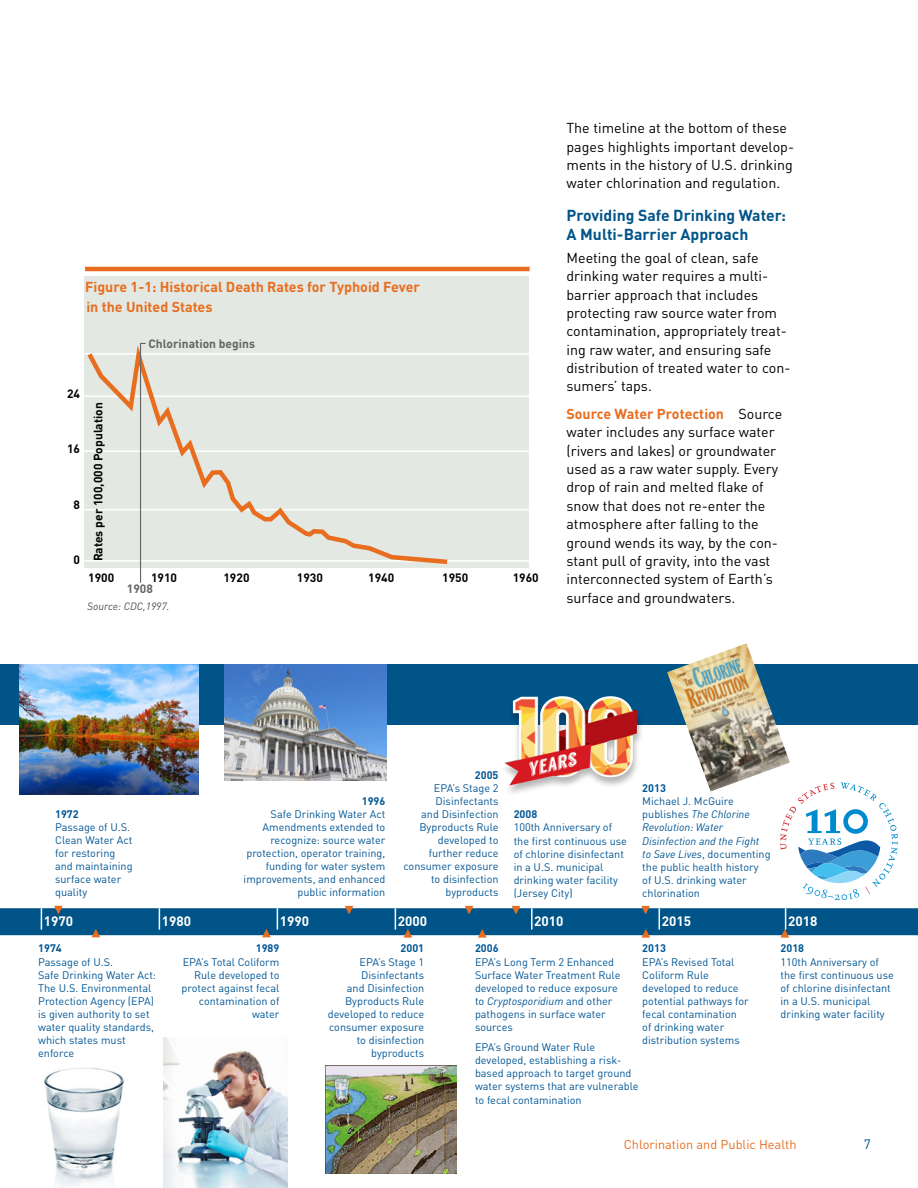
<style>
.page{position:relative;width:918px;height:1188px;background:#fff}
.page>*{position:absolute;margin:0;border:0;box-sizing:border-box;transform-origin:0 0}
.t1{font:700 15.75px/18.8px "DINOT";color:#005488}
.t2{font:14.25px/18.3px "DINOT";color:#000}
.t3{font:700 14.25px/19.5px "DINOT";color:#e86d1f}
.t4{font:700 13.5px "DINOT";color:#fff}
.t5{font:13.5px "DINOT";color:#005488}
.t6{font:12.75px "DINOT";color:#e86d1f}
.t7{font:700 12px "DINOT";color:#000}
.t8{font:700 12px "DINOT";color:#636466}
.t9{font:10.8px/13px "DINOT";color:#005695}
.t10{font:700 10.8px "DINOT";color:#005695}
.t11{font:italic 10.5px "DINOT";color:#4d4d4f}
.s1{font-weight:700;color:#e86d1f}
.s2{font-style:italic}
</style>
<div class="page">
<div style="left:0;top:664px;width:918px;height:60px;background:#005488"></div>
<div style="left:0;top:908px;width:918px;height:27px;background:#005488"></div>
<div style="left:85px;top:276px;width:444px;height:292px;background:#e3e8e2"></div>
<hr style="left:85px;top:267px;width:445px;height:4px;background:#e86d1f">
<hr style="left:84px;top:396px;width:446px;height:1px;background:#fff">
<hr style="left:84px;top:353px;width:446px;height:2px;background:#fff">
<hr style="left:84px;top:450px;width:446px;height:2px;background:#fff">
<hr style="left:84px;top:509px;width:446px;height:1px;background:#fff">
<hr style="left:84px;top:560px;width:446px;height:2px;background:#fff">
<svg style="left:84px;top:335px;width:368px;height:232px"></svg>
<svg style="left:41px;top:908px;width:1px;height:22px"></svg>
<svg style="left:159px;top:908px;width:1px;height:22px"></svg>
<svg style="left:277px;top:908px;width:1px;height:22px"></svg>
<svg style="left:395px;top:908px;width:1px;height:22px"></svg>
<hr style="left:531px;top:908px;width:2px;height:22px;background:#fff">
<svg style="left:659px;top:908px;width:1px;height:22px"></svg>
<img style="left:667px;top:643px;width:123px;height:148px">
<div style="left:500px;top:696px;width:144px;height:101px;background:#000;opacity:.29"></div>
<img style="left:563px;top:696px;width:48px;height:14px">
<img style="left:325px;top:1066px;width:132px;height:107px">
<img style="left:224px;top:664px;width:162px;height:116px">
<img style="left:20px;top:664px;width:179px;height:131px">
<img style="left:44px;top:1068px;width:80px;height:119px">
<img style="left:163px;top:1038px;width:125px;height:150px">
<svg style="left:92px;top:929px;width:8px;height:8px"></svg>
<svg style="left:262px;top:929px;width:9px;height:8px"></svg>
<svg style="left:345px;top:906px;width:8px;height:9px"></svg>
<svg style="left:465px;top:906px;width:8px;height:9px"></svg>
<svg style="left:641px;top:906px;width:9px;height:9px"></svg>
<svg style="left:512px;top:906px;width:8px;height:9px"></svg>
<svg style="left:404px;top:929px;width:8px;height:9px"></svg>
<svg style="left:478px;top:929px;width:9px;height:9px"></svg>
<svg style="left:642px;top:929px;width:8px;height:9px"></svg>
<svg style="left:781px;top:908px;width:8px;height:30px"></svg>
<svg style="left:54px;top:906px;width:9px;height:8px"></svg>
<svg style="left:139px;top:342px;width:8px;height:241px"></svg>
<svg style="left:780px;top:782px;width:118px;height:118px"></svg>
<h2 class="t3" style="left:85px;top:277px;width:337px">Figure 1-1: Historical Death Rates for Typhoid Fever in the United States</h2>
<p class="t8" style="left:149px;top:336px;width:108px">Chlorination begins</p>
<p class="t7" style="left:67px;top:386px;width:15px">24</p>
<p class="t7" style="left:67px;top:441px;width:15px">16</p>
<p class="t7" style="left:74px;top:497px;width:8px">8</p>
<p class="t7" style="left:74px;top:552px;width:8px">0</p>
<p class="t7" style="left:90px;top:561px;width:161px;rotate:-90deg">Rates per 100,000 Population</p>
<p class="t7" style="left:88px;top:569px;width:28px">1900</p>
<p class="t7" style="left:151px;top:569px;width:28px">1910</p>
<p class="t8" style="left:127px;top:581px;width:28px">1908</p>
<p class="t7" style="left:223px;top:569px;width:28px">1920</p>
<p class="t7" style="left:297px;top:569px;width:28px">1930</p>
<p class="t7" style="left:368px;top:569px;width:28px">1940</p>
<p class="t7" style="left:442px;top:569px;width:28px">1950</p>
<p class="t7" style="left:513px;top:569px;width:28px">1960</p>
<p class="t11" style="left:87px;top:599px;width:84px">Source: CDC,1997.</p>
<h2 class="t2" style="left:567px;top:119px;width:229px">The timeline at the bottom of these pages highlights important develop&shy;ments in the history of U.S. drinking water chlorination and regulation.</h2>
<h1 class="t1" style="left:567px;top:205px;width:221px">Providing Safe Drinking Water:<br>A Multi-Barrier Approach</h1>
<p class="t2" style="left:567px;top:248px;width:225px">Meeting the goal of clean, safe drinking water requires a multi&shy;barrier approach that includes protecting raw source water from contamination, appropriately treat&shy;ing raw water, and ensuring safe distribution of treated water to con&shy;sumers’ taps.</p>
<p class="t2" style="left:567px;top:404px;width:217px"><span class="s1">Source Water Protection</span> Source water includes any surface water (rivers and lakes) or groundwater used as a raw water supply. Every drop of rain and melted flake of snow that does not re-enter the atmosphere after falling to the ground wends its way, by the con&shy;stant pull of gravity, into the vast interconnected system of Earth’s surface and groundwaters.</p>
<p class="t10" style="left:475px;top:768px;width:25px">2005</p>
<p class="t9" style="left:403px;top:781px;width:97px;text-align:right">EPA’s Stage 2<br>Disinfectants<br>and Disinfection<br>Byproducts Rule developed to further reduce consumer exposure to disinfection byproducts</p>
<p class="t10" style="left:642px;top:781px;width:25px">2013</p>
<p class="t9" style="left:642px;top:795px;width:130px">Michael J. McGuire publishes <span class="s2">The Chlorine<br>Revolution: Water<br>Disinfection and the Fight to Save Lives</span>, documenting the public health history<br>of U.S. drinking water chlorination</p>
<p class="t10" style="left:362px;top:794px;width:25px">1996</p>
<p class="t9" style="left:244px;top:807px;width:143px;text-align:right">Safe Drinking Water Act<br>Amendments extended to recognize: source water protection, operator training, funding for water system improvements, and enhanced public information</p>
<p class="t10" style="left:55px;top:807px;width:25px">1972</p>
<p class="t9" style="left:55px;top:820px;width:79px">Passage of U.S.<br>Clean Water Act for restoring and maintaining surface water quality</p>
<p class="t4" style="left:44px;top:913px;width:31px">1970</p>
<p class="t4" style="left:162px;top:913px;width:31px">1980</p>
<p class="t4" style="left:280px;top:913px;width:31px">1990</p>
<p class="t4" style="left:398px;top:913px;width:31px">2000</p>
<p class="t4" style="left:534px;top:913px;width:31px">2010</p>
<p class="t4" style="left:662px;top:913px;width:31px">2015</p>
<p class="t4" style="left:788px;top:913px;width:31px">2018</p>
<p class="t10" style="left:514px;top:807px;width:25px">2008</p>
<p class="t9" style="left:514px;top:821px;width:115px">100th Anniversary of the first continuous use of chlorine disinfectant in a U.S. municipal drinking water facility (Jersey City)</p>
<p class="t10" style="left:38px;top:942px;width:25px">1974</p>
<p class="t9" style="left:38px;top:955px;width:119px">Passage of U.S.<br>Safe Drinking Water Act:<br>The U.S. Environmental<br>Protection Agency (EPA) is given authority to set water quality standards, which states must enforce</p>
<p class="t10" style="left:256px;top:942px;width:25px">1989</p>
<p class="t9" style="left:182px;top:955px;width:99px;text-align:right">EPA’s Total Coliform<br>Rule developed to protect against fecal contamination of water</p>
<p class="t10" style="left:401px;top:942px;width:25px">2001</p>
<p class="t9" style="left:328px;top:955px;width:98px;text-align:right">EPA’s Stage 1<br>Disinfectants<br>and Disinfection<br>Byproducts Rule developed to reduce consumer exposure to disinfection byproducts</p>
<p class="t10" style="left:475px;top:942px;width:25px">2006</p>
<p class="t9" style="left:475px;top:955px;width:147px">EPA’s Long Term 2 Enhanced<br>Surface Water Treatment Rule developed to reduce exposure to <span class="s2">Cryptosporidium</span> and other pathogens in surface water sources</p>
<p class="t9" style="left:475px;top:1041px;width:165px">EPA’s Ground Water Rule developed, establishing a risk&shy;based approach to target ground water systems that are vulnerable to fecal contamination</p>
<p class="t10" style="left:642px;top:942px;width:25px">2013</p>
<p class="t9" style="left:642px;top:955px;width:108px">EPA’s Revised Total<br>Coliform Rule developed to reduce potential pathways for fecal contamination of drinking water distribution systems</p>
<p class="t10" style="left:781px;top:942px;width:25px">2018</p>
<p class="t9" style="left:781px;top:955px;width:115px">110th Anniversary of the first continuous use of chlorine disinfectant in a U.S. municipal drinking water facility</p>
<p class="t6" style="left:624px;top:1136px;width:174px">Chlorination and Public Health</p>
<p class="t5" style="left:864px;top:1135px;width:9px">7</p>
</div>
